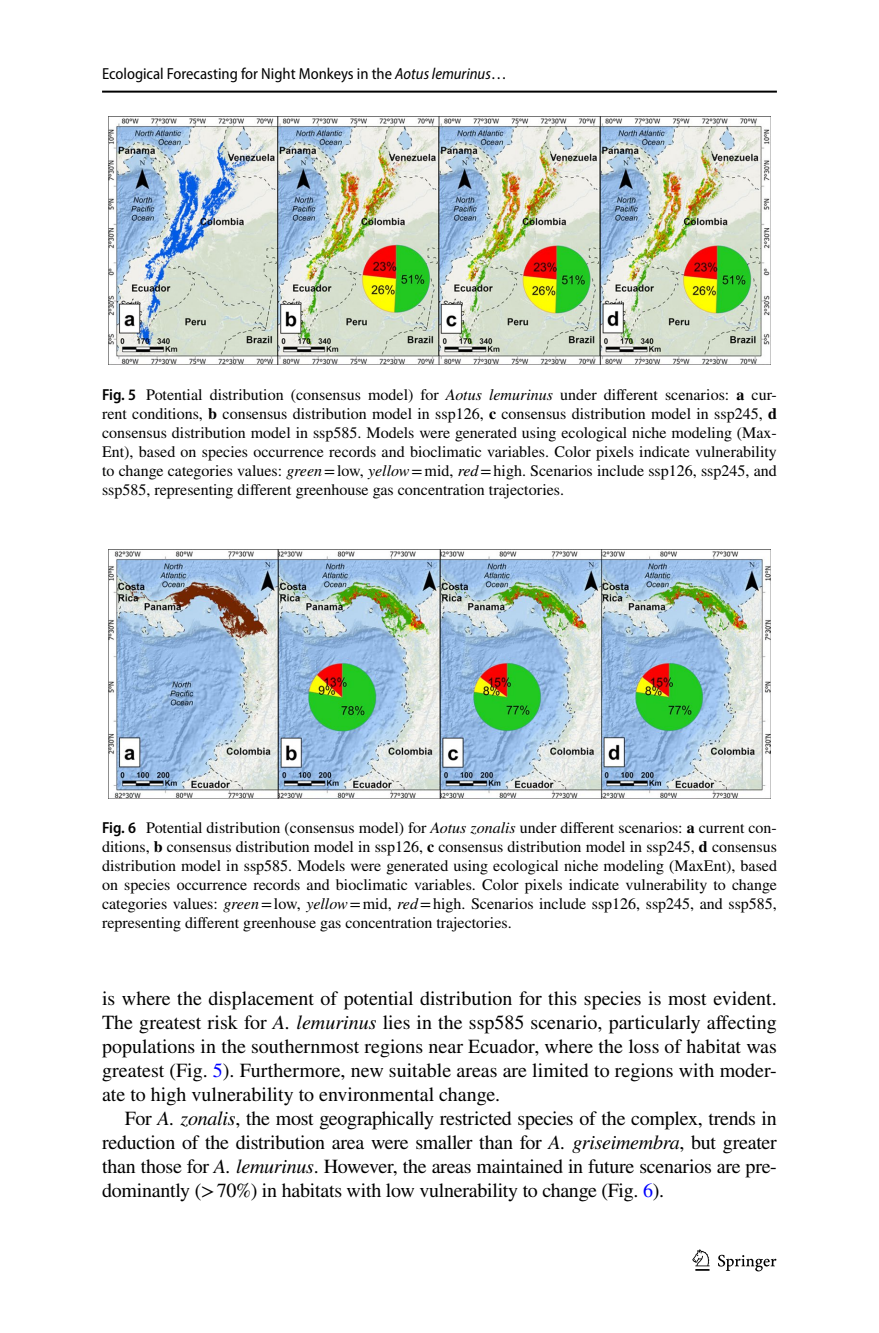
<style>
.page{position:relative;width:879px;height:1333px;background:#fff}
.page>*{position:absolute;margin:0;border:0;box-sizing:border-box;transform-origin:0 0}
.t1{font:20px/24px "STIX";letter-spacing:-.015em;color:#000;text-align:justify}
.t2{font:16px/19px "STIX";color:#000;text-align:justify}
.t3{font:16px "Myriad Pro Semi Cn 3";color:#000}
.s1{font-family:"Myriad Pro";font-style:italic;font-stretch:semi-condensed}
.s2{font-family:"Myriad Pro";font-weight:600;font-stretch:semi-condensed}
.s3{font-style:italic}
.s4{font-weight:700}
.s5{color:#00f}
</style>
<div class="page">
<hr style="left:102px;top:91px;width:675px;height:2px;background:#000">
<svg style="left:692px;top:1249px;width:17px;height:21px"></svg>
<svg style="left:718px;top:1254px;width:58px;height:17px"></svg>
<img style="left:108px;top:116px;width:662px;height:249px">
<img style="left:108px;top:549px;width:662px;height:249px">
<p class="t3" style="left:102px;top:65px;width:406px">Ecological Forecasting for Night Monkeys in the <span class="s1">Aotus lemurinus</span>…</p>
<p class="t2" style="left:102px;top:386px;width:676px"><span class="s2">Fig. 5</span> Potential distribution (consensus model) for <span class="s3">Aotus lemurinus</span> under different scenarios: <span class="s4">a</span> cur&shy;rent conditions, <span class="s4">b</span> consensus distribution model in ssp126, <span class="s4">c</span> consensus distribution model in ssp245, <span class="s4">d </span>consensus distribution model in ssp585. Models were generated using ecological niche modeling (Max-Ent), based on species occurrence records and bioclimatic variables. Color pixels indicate vulnerability to change categories values: <span class="s3">green</span>=low, <span class="s3">yellow</span>=mid, <span class="s3">red</span>=high. Scenarios include ssp126, ssp245, and ssp585, representing different greenhouse gas concentration trajectories.</p>
<p class="t2" style="left:102px;top:819px;width:676px"><span class="s2">Fig. 6</span> Potential distribution (consensus model) for <span class="s3">Aotus zonalis</span> under different scenarios: <span class="s4">a</span> current con&shy;ditions, <span class="s4">b</span> consensus distribution model in ssp126, <span class="s4">c</span> consensus distribution model in ssp245, <span class="s4">d</span> consensus distribution model in ssp585. Models were generated using ecological niche modeling (MaxEnt), based on species occurrence records and bioclimatic variables. Color pixels indicate vulnerability to change categories values: <span class="s3">green</span>=low, <span class="s3">yellow</span>=mid, <span class="s3">red</span>=high. Scenarios include ssp126, ssp245, and ssp585, representing different greenhouse gas concentration trajectories.</p>
<p class="t1" style="left:102px;top:987px;width:676px">is where the displacement of potential distribution for this species is most evident.<br>The greatest risk for <span class="s3">A. lemurinus</span> lies in the ssp585 scenario, particularly affecting populations in the southernmost regions near Ecuador, where the loss of habitat was greatest (Fig. <span class="s5">5</span>). Furthermore, new suitable areas are limited to regions with moder&shy;ate to high vulnerability to environmental change.</p>
<p class="t1" style="left:102px;top:1107px;width:676px;text-indent:23px">For <span class="s3">A. zonalis</span>, the most geographically restricted species of the complex, trends in reduction of the distribution area were smaller than for <span class="s3">A. griseimembra</span>, but greater than those for <span class="s3">A. lemurinus</span>. However, the areas maintained in future scenarios are pre&shy;dominantly (&gt;70%) in habitats with low vulnerability to change (Fig. <span class="s5">6</span>).</p>
</div>
